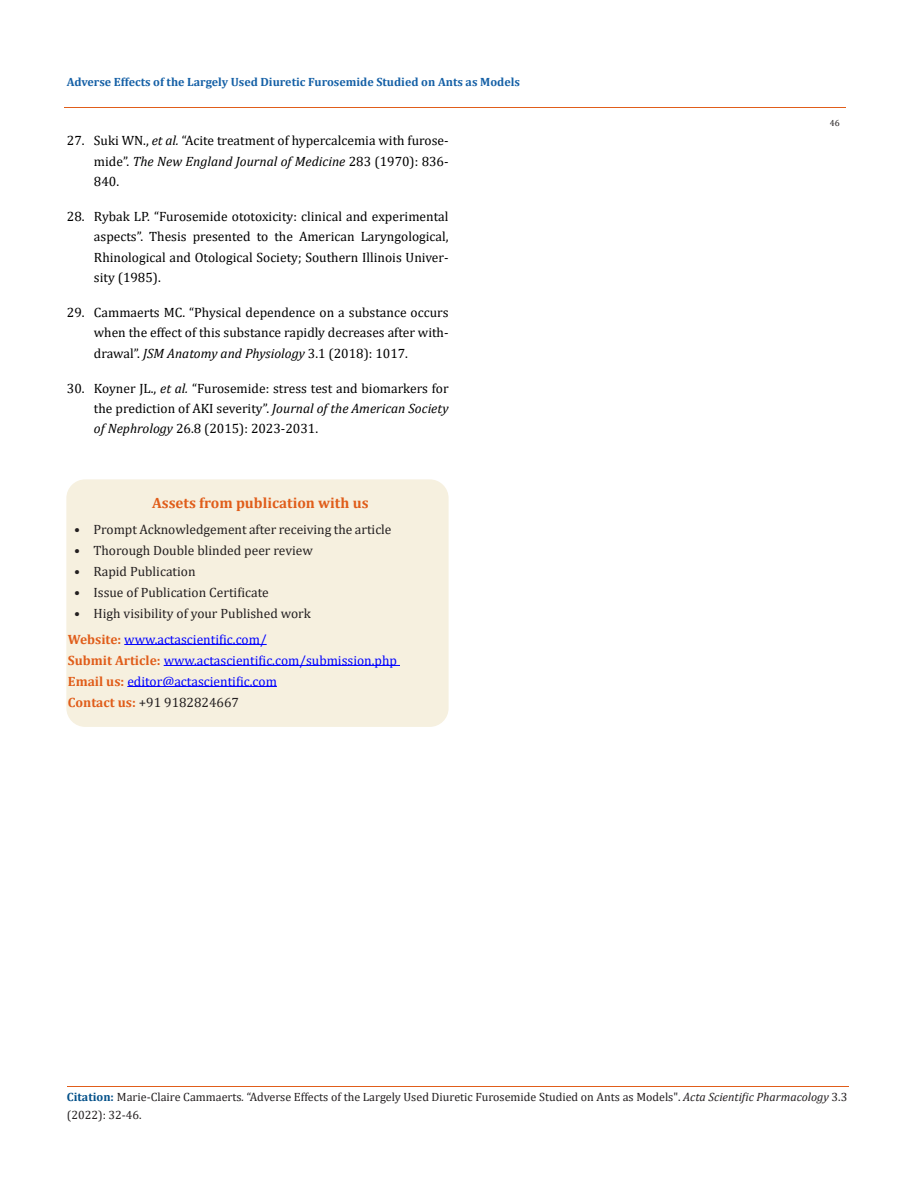
<style>
.page{position:relative;width:917px;height:1188px;background:#fff}
.page>*{position:absolute;margin:0;border:0;box-sizing:border-box;transform-origin:0 0}
.t1{font:700 15px "Cambria";color:#e05d1a}
.t2{font:13.5px/20.2px "Cambria";color:#000;text-align:justify}
.t3{font:13.5px "Cambria";color:#231f20}
.t4{font:13.5px "Cambria";color:#00f}
.t5{font:12px/18px "Cambria";color:#231f20}
.t6{font:700 12px "Cambria";color:#1560a6}
.t7{font:9px "Cambria";color:#231f20}
.s1{font-style:italic}
.s2{font-weight:700;color:#e05d1a}
.s3{font-weight:700;color:#035089}
</style>
<div class="page">
<div style="left:67px;top:480px;width:381px;height:246px;background:#f6f0df;border-radius:18px"></div>
<div style="left:66px;top:479px;width:382px;height:248px;border:2px solid #f6f0df;border-radius:18px"></div>
<hr style="left:124px;top:644px;width:143px;height:1px;background:#00f">
<hr style="left:164px;top:665px;width:236px;height:1px;background:#00f">
<hr style="left:127px;top:686px;width:150px;height:1px;background:#00f">
<hr style="left:64px;top:108px;width:781px;height:1px;background:#e05d1a">
<hr style="left:67px;top:1086px;width:781px;height:1px;background:#e05d1a">
<p class="t6" style="left:67px;top:73px;width:454px">Adverse Effects of the Largely Used Diuretic Furosemide Studied on Ants as Models</p>
<p class="t2" style="left:94px;top:131px;width:356px;text-indent:-27px">27. Suki WN., <span class="s1">et al.</span> “Acite treatment of hypercalcemia with furose&shy;mide”. <span class="s1">The New England Journal of Medicine</span> 283 (1970): 836- 840.</p>
<p class="t2" style="left:94px;top:206px;width:356px;text-indent:-27px">28. Rybak LP. “Furosemide ototoxicity: clinical and experimental aspects”. Thesis presented to the American Laryngological, Rhinological and Otological Society; Southern Illinois Univer&shy;sity (1985).</p>
<p class="t2" style="left:94px;top:302px;width:356px;text-indent:-27px">29. Cammaerts MC. “Physical dependence on a substance occurs when the effect of this substance rapidly decreases after with&shy;drawal”. <span class="s1">JSM Anatomy and Physiology</span> 3.1 (2018): 1017.</p>
<p class="t2" style="left:94px;top:378px;width:356px;text-indent:-27px">30. Koyner JL., <span class="s1">et al.</span> “Furosemide: stress test and biomarkers for the prediction of AKI severity”. <span class="s1">Journal of the American Society of Nephrology</span> 26.8 (2015): 2023-2031.</p>
<p class="t1" style="left:152px;top:493px;width:218px">Assets from publication with us</p>
<p class="t3" style="left:74px;top:521px;width:319px">• Prompt Acknowledgement after receiving the article</p>
<p class="t3" style="left:74px;top:542px;width:240px">• Thorough Double blinded peer review</p>
<p class="t3" style="left:74px;top:563px;width:123px">• Rapid Publication</p>
<p class="t3" style="left:74px;top:584px;width:196px">• Issue of Publication Certificate</p>
<p class="t3" style="left:74px;top:605px;width:238px">• High visibility of your Published work</p>
<p class="t4" style="left:68px;top:631px;width:200px"><span class="s2">Website:</span> www.actascientific.com/</p>
<p class="t4" style="left:68px;top:652px;width:330px"><span class="s2">Submit Article:</span> www.actascientific.com/submission.php</p>
<p class="t4" style="left:68px;top:673px;width:210px"><span class="s2">Email us:</span> editor@actascientific.com</p>
<p class="t3" style="left:68px;top:694px;width:173px"><span class="s2">Contact us:</span> +91 9182824667</p>
<p class="t7" style="left:829px;top:118px;width:11px">46</p>
<p class="t5" style="left:67px;top:1088px;width:781px"><span class="s3">Citation:</span> Marie-Claire Cammaerts<span class="s1">.</span> “Adverse Effects of the Largely Used Diuretic Furosemide Studied on Ants as Models". <span class="s1">Acta Scientific Pharmacology</span> 3.3 (2022): 32-46.</p>
</div>
